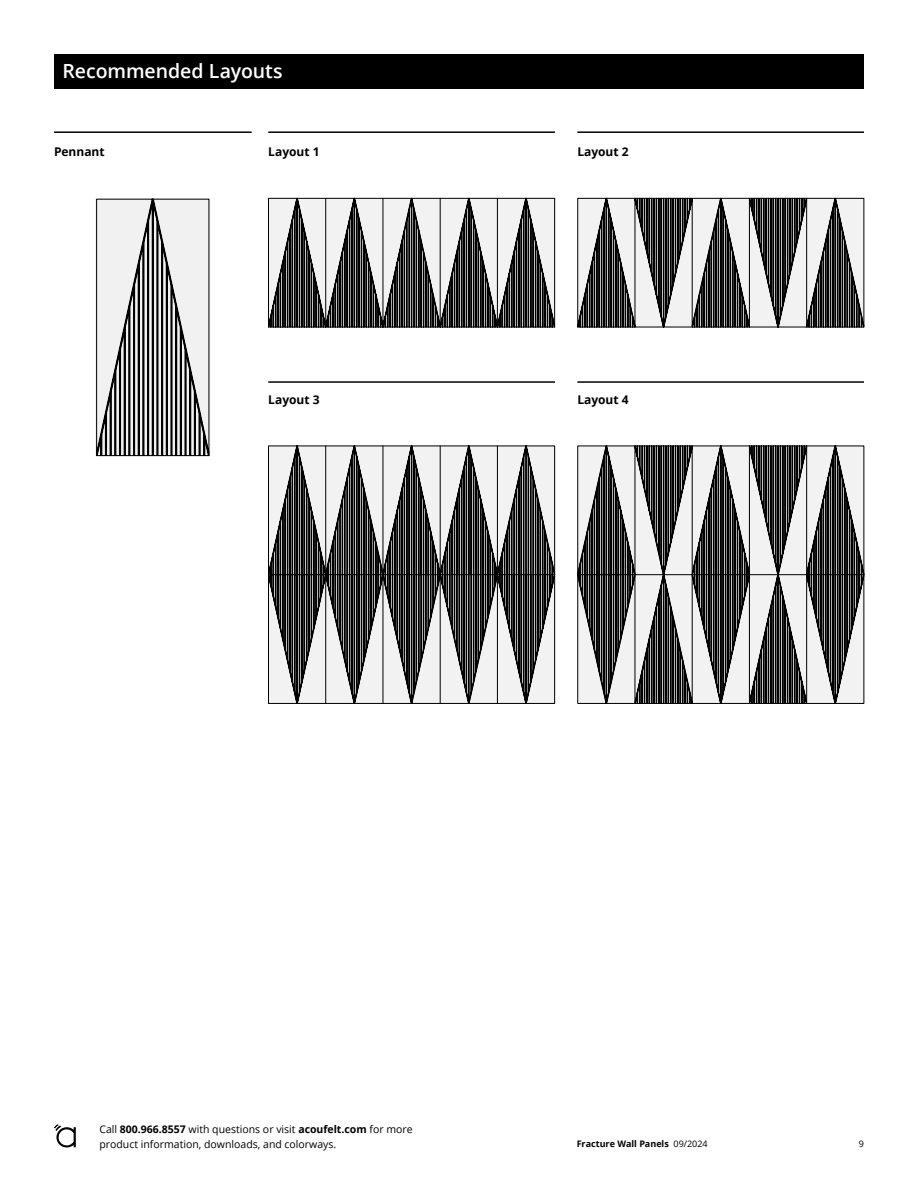
<style>
.page{position:relative;width:918px;height:1188px;background:#fff}
.page>*{position:absolute;margin:0;border:0;box-sizing:border-box;transform-origin:0 0}
.t1{font:600 19.5px "Open Sans";letter-spacing:-.005em;color:#fff}
.t2{font:700 12px "Open Sans";color:#000}
.t3{font:10.5px/15px "Open Sans";color:#000}
.t4{font:700 9px "Open Sans";color:#000}
.t5{font:9px "Open Sans";color:#000}
.s1{font-weight:700}
.s2{font-weight:400}
</style>
<div class="page">
<svg style="left:54px;top:1124px;width:22px;height:24px"></svg>
<svg style="left:577px;top:445px;width:287px;height:259px"></svg>
<svg style="left:635px;top:446px;width:172px;height:258px"></svg>
<svg style="left:268px;top:445px;width:287px;height:259px"></svg>
<svg style="left:577px;top:197px;width:287px;height:131px"></svg>
<div style="left:54px;top:54px;width:810px;height:34px;background:#000"></div>
<hr style="left:577px;top:381px;width:287px;height:2px;background:#000">
<hr style="left:268px;top:381px;width:287px;height:2px;background:#000">
<svg style="left:96px;top:198px;width:113px;height:258px"></svg>
<svg style="left:268px;top:197px;width:287px;height:130px"></svg>
<hr style="left:54px;top:131px;width:198px;height:2px;background:#000">
<hr style="left:577px;top:131px;width:287px;height:2px;background:#000">
<hr style="left:268px;top:131px;width:287px;height:2px;background:#000">
<h1 class="t1" style="left:63px;top:57px;width:222px">Recommended Layouts</h1>
<p class="t2" style="left:54px;top:143px;width:52px">Pennant</p>
<p class="t2" style="left:268px;top:143px;width:53px">Layout 1</p>
<p class="t2" style="left:577px;top:143px;width:53px">Layout 2</p>
<p class="t2" style="left:268px;top:392px;width:53px">Layout 3</p>
<p class="t2" style="left:577px;top:392px;width:53px">Layout 4</p>
<p class="t3" style="left:99px;top:1121px;width:315px">Call <span class="s1">800.966.8557</span> with questions or visit <span class="s1">acoufelt.com</span> for more product information, downloads, and colorways.</p>
<p class="t4" style="left:577px;top:1138px;width:133px">Fracture Wall Panels <span class="s2">09/2024</span></p>
<p class="t5" style="left:859px;top:1138px;width:7px">9</p>
</div>
